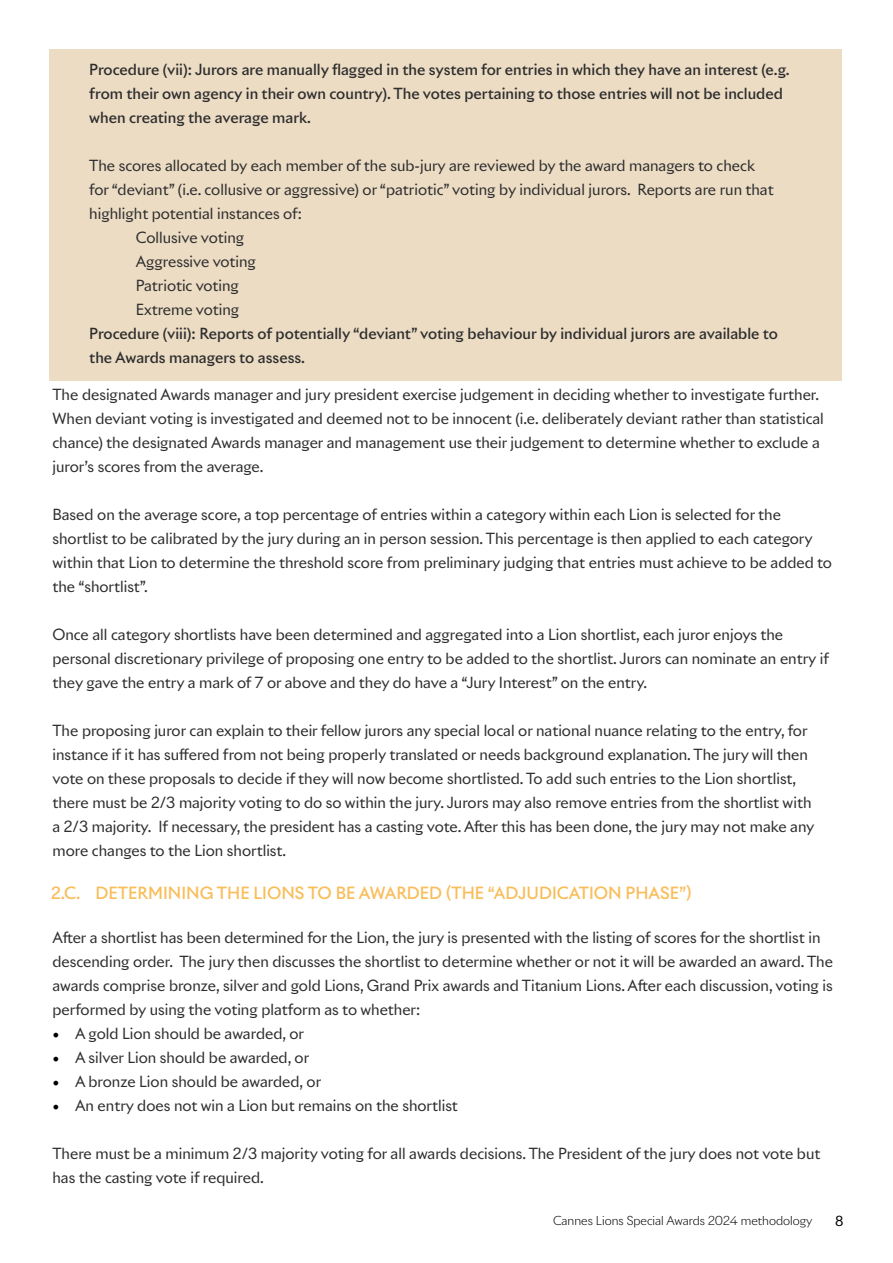
<style>
.page{position:relative;width:893px;height:1263px;background:#fff}
.page>*{position:absolute;margin:0;border:0;box-sizing:border-box;transform-origin:0 0}
.t1{font:500 16.5px "Riviera Nights";color:#f9bd59}
.t2{font:15px/24px "Riviera Nights";color:#2e2e2e}
.t3{font:500 15px/24px "Riviera Nights";color:#2e2e2e}
.t4{font:13.5px "Riviera Nights";color:#000}
.t5{font:300 12px "Riviera Nights";color:#000}
.s1{font-family:"Minion Pro";font-size:18px;color:#000}
</style>
<div class="page">
<div style="left:50px;top:50px;width:792px;height:331px;background:#ecdcc4"></div>
<p class="t3" style="left:89px;top:57px;width:702px">Procedure (vii): Jurors are manually flagged in the system for entries in which they have an interest (e.g. from their own agency in their own country). The votes pertaining to those entries will not be included when creating the average mark.</p>
<p class="t2" style="left:89px;top:153px;width:667px">The scores allocated by each member of the sub-jury are reviewed by the award managers to check</p>
<p class="t2" style="left:89px;top:177px;width:686px">for “deviant” (i.e. collusive or aggressive) or “patriotic” voting by individual jurors. Reports are run that</p>
<p class="t2" style="left:89px;top:201px;width:214px">highlight potential instances of:</p>
<p class="t2" style="left:136px;top:225px;width:110px">Collusive voting</p>
<p class="t2" style="left:136px;top:249px;width:122px">Aggressive voting</p>
<p class="t2" style="left:136px;top:273px;width:105px">Patriotic voting</p>
<p class="t2" style="left:136px;top:297px;width:105px">Extreme voting</p>
<p class="t3" style="left:89px;top:321px;width:690px">Procedure (viii): Reports of potentially “deviant” voting behaviour by individual jurors are available to the Awards managers to assess.</p>
<p class="t2" style="left:52px;top:382px;width:773px">The designated Awards manager and jury president exercise judgement in deciding whether to investigate further.<br>When deviant voting is investigated and deemed not to be innocent (i.e. deliberately deviant rather than statistical chance) the designated Awards manager and management use their judgement to determine whether to exclude a juror’s scores from the average.</p>
<p class="t2" style="left:52px;top:502px;width:781px">Based on the average score, a top percentage of entries within a category within each Lion is selected for the shortlist to be calibrated by the jury during an in person session. This percentage is then applied to each category within that Lion to determine the threshold score from preliminary judging that entries must achieve to be added to the “shortlist”.</p>
<p class="t2" style="left:52px;top:622px;width:778px">Once all category shortlists have been determined and aggregated into a Lion shortlist, each juror enjoys the personal discretionary privilege of proposing one entry to be added to the shortlist. Jurors can nominate an entry if they gave the entry a mark of 7 or above and they do have a “Jury Interest” on the entry.</p>
<p class="t2" style="left:52px;top:718px;width:764px">The proposing juror can explain to their fellow jurors any special local or national nuance relating to the entry, for instance if it has suffered from not being properly translated or needs background explanation. The jury will then vote on these proposals to decide if they will now become shortlisted. To add such entries to the Lion shortlist, there must be 2/3 majority voting to do so within the jury. Jurors may also remove entries from the shortlist with a 2/3 majority. If necessary, the president has a casting vote. After this has been done, the jury may not make any more changes to the Lion shortlist.</p>
<p class="t1" style="left:51px;top:883px;width:642px">2.C. DETERMINING THE LIONS TO BE AWARDED (THE “ADJUDICATION PHASE”)</p>
<p class="t2" style="left:52px;top:925px;width:782px">After a shortlist has been determined for the Lion, the jury is presented with the listing of scores for the shortlist in descending order. The jury then discusses the shortlist to determine whether or not it will be awarded an award. The awards comprise bronze, silver and gold Lions, Grand Prix awards and Titanium Lions. After each discussion, voting is performed by using the voting platform as to whether:</p>
<p class="t2" style="left:52px;top:1021px;width:253px"><span class="s1">•</span> A gold Lion should be awarded, or</p>
<p class="t2" style="left:52px;top:1045px;width:258px"><span class="s1">•</span> A silver Lion should be awarded, or</p>
<p class="t2" style="left:52px;top:1069px;width:270px"><span class="s1">•</span> A bronze Lion should be awarded, or</p>
<p class="t2" style="left:52px;top:1093px;width:407px"><span class="s1">•</span> An entry does not win a Lion but remains on the shortlist</p>
<p class="t2" style="left:52px;top:1141px;width:769px">There must be a minimum 2/3 majority voting for all awards decisions. The President of the jury does not vote but has the casting vote if required.</p>
<p class="t5" style="left:553px;top:1213px;width:261px">Cannes Lions Special Awards 2024 methodology</p>
<p class="t4" style="left:835px;top:1213px;width:10px">8</p>
</div>
